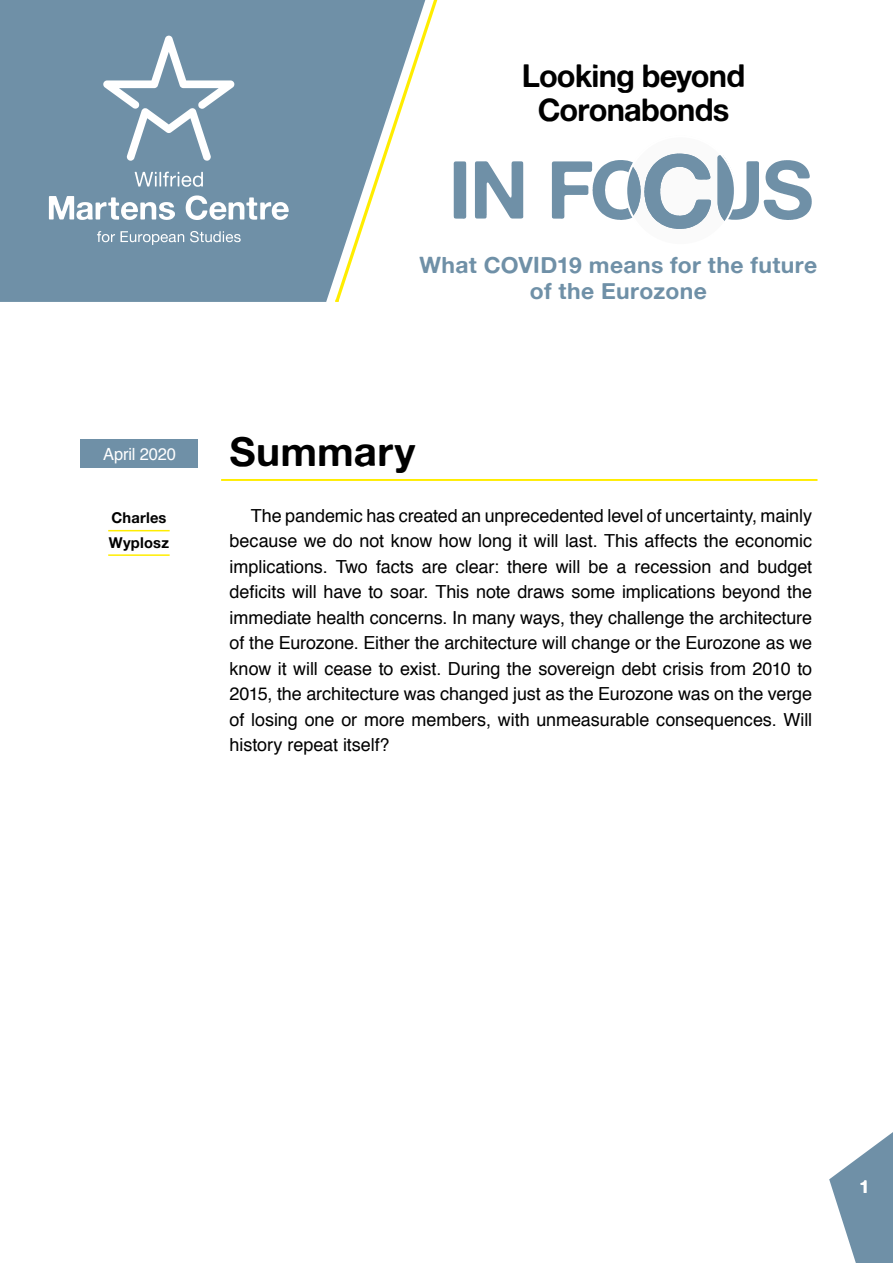
<style>
.page{position:relative;width:893px;height:1263px;background:#fff}
.page>*{position:absolute;margin:0;border:0;box-sizing:border-box;transform-origin:0 0}
.t1{font:40.5px "Alte Haas Grotesk Bold";letter-spacing:.005em;color:#000}
.t2{font:31.5px/34.5px "Alte Haas Grotesk Bold";letter-spacing:-.025em;color:#000;text-align:center}
.t3{font:22.5px/25.5px "Alte Haas Grotesk Bold";letter-spacing:.015em;color:#6f90a7;text-align:center}
.t4{font:18px/25.5px "Helvetica";letter-spacing:-.005em;color:#000;text-align:justify}
.t5{font:18px "Alte Haas Grotesk Bold";color:#fff}
.t6{font:16.8px "Helvetica";letter-spacing:-.01em;color:#fff}
.t7{font:700 15px/24.5px "Helvetica Neue LT Std";letter-spacing:.015em;color:#000}
</style>
<div class="page">
<svg style="left:829px;top:1132px;width:64px;height:131px"></svg>
<hr style="left:221px;top:479px;width:596px;height:2px;background:#ffed00">
<div style="left:0;top:0;width:333px;height:302px;background:#6f90a7"></div>
<svg style="left:103px;top:36px;width:132px;height:125px"></svg>
<svg style="left:135px;top:172px;width:68px;height:15px"></svg>
<svg style="left:49px;top:196px;width:126px;height:24px"></svg>
<svg style="left:186px;top:195px;width:103px;height:25px"></svg>
<svg style="left:97px;top:231px;width:144px;height:14px;background:#8fa8ba"></svg>
<svg style="left:333px;top:0;width:105px;height:302px"></svg>
<div style="left:626px;top:135px;width:109px;height:110px;background:#fafafa;border-radius:50%"></div>
<svg style="left:454px;top:154px;width:358px;height:75px"></svg>
<div style="left:625px;top:135px;width:111px;height:111px;border:2px solid #fff;border-radius:50%"></div>
<div style="left:81px;top:439px;width:117px;height:29px;background:#6f90a7"></div>
<hr style="left:108px;top:530px;width:62px;height:1px;background:#ffed00">
<hr style="left:108px;top:554px;width:62px;height:2px;background:#ffed00">
<h2 class="t2" style="left:522px;top:58px;width:225px">Looking beyond<br>Coronabonds</h2>
<p class="t3" style="left:419px;top:252px;width:399px">What COVID19 means for the future of the Eurozone</p>
<p class="t6" style="left:103px;top:441px;width:74px">April 2020</p>
<p class="t7" style="left:109px;top:505px;width:62px">Charles<br>Wyplosz</p>
<h1 class="t1" style="left:230px;top:427px;width:187px">Summary</h1>
<p class="t4" style="left:230px;top:503px;width:584px;text-indent:21px">The pandemic has created an unprecedented level of uncertainty, mainly because we do not know how long it will last. This affects the economic implications. Two facts are clear: there will be a recession and budget deficits will have to soar. This note draws some implications beyond the immediate health concerns. In many ways, they challenge the architecture of the Eurozone. Either the architecture will change or the Eurozone as we know it will cease to exist. During the sovereign debt crisis from 2010 to 2015, the architecture was changed just as the Eurozone was on the verge of losing one or more members, with unmeasurable consequences. Will history repeat itself?</p>
<p class="t5" style="left:860px;top:1175px;width:12px">1</p>
</div>
